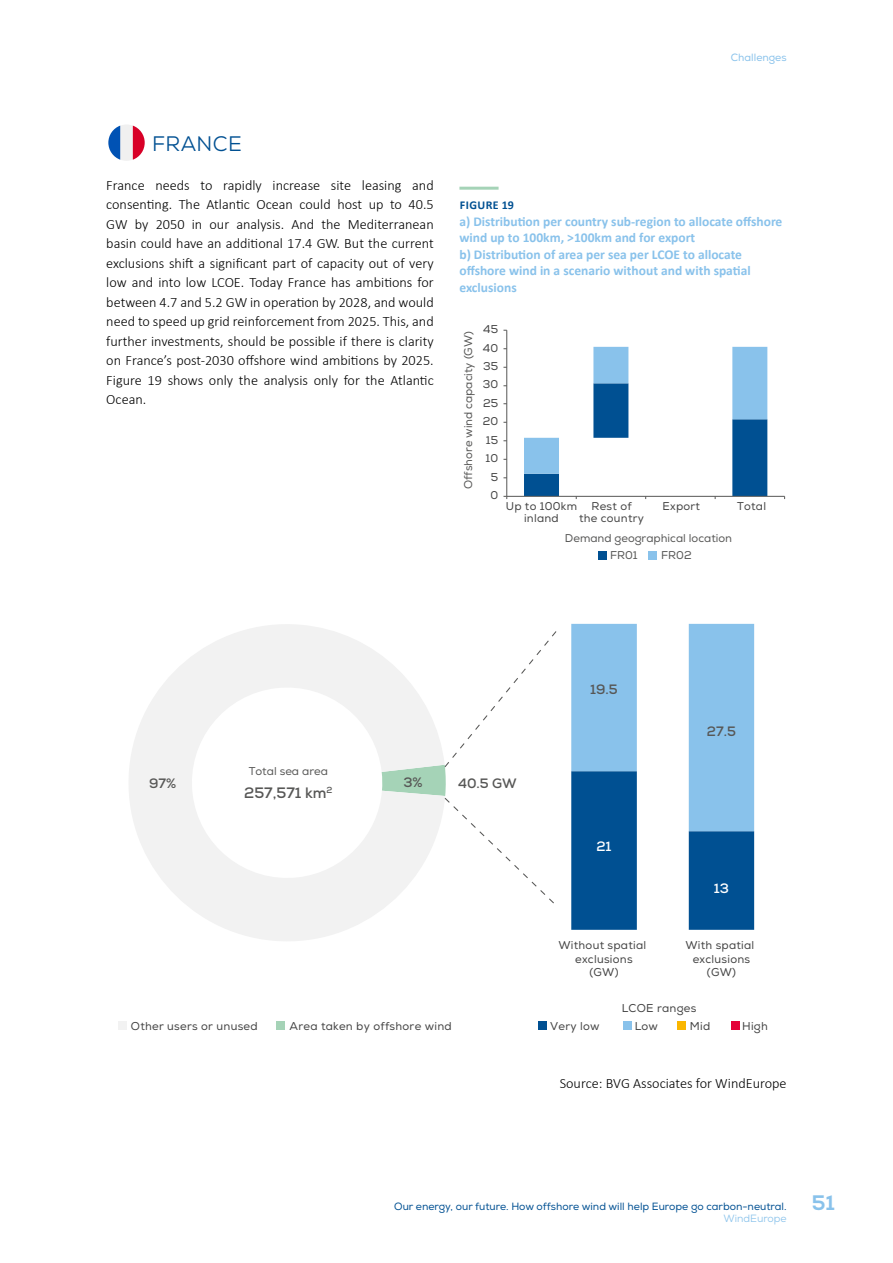
<style>
.page{position:relative;width:893px;height:1263px;background:#fff}
.page>*{position:absolute;margin:0;border:0;box-sizing:border-box;transform-origin:0 0}
.t1{font:21px "Nexa";letter-spacing:.015em;color:#005092}
.t2{font:700 15.15px "Nexa";color:#575756}
.t3{font:300 14.25px/19.5px "Calibri";color:#000;text-align:justify}
.t4{font:700 13.65px "Nexa";color:#575756}
.t5{font:700 13.65px "Nexa";color:#fff}
.t6{font:700 13.5px/16.5px "Calibri";color:#89c2eb}
.t7{font:700 12px "Calibri";letter-spacing:.04em;color:#005092}
.t8{font:11.25px/13.6px "Nexa";letter-spacing:.02em;color:#434343;text-align:center}
.t9{font:11.25px/17.5px "Nexa";color:#575756}
.t10{font:10.5px/12.6px "Nexa";color:#005092}
.t11{font:10.5px "Nexa";color:#89c2eb}
.s1{font-family:"Nexa X Bold";font-size:21px;color:#89c2eb}
.s2{color:#89c2eb}
</style>
<div class="page">
<svg style="left:108px;top:124px;width:37px;height:37px"></svg>
<svg style="left:133px;top:126px;width:12px;height:34px"></svg>
<svg style="left:108px;top:126px;width:12px;height:34px"></svg>
<div style="left:598px;top:551px;width:8px;height:8px;background:#005092"></div>
<div style="left:648px;top:551px;width:8px;height:8px;background:#89c2eb"></div>
<hr style="left:506px;top:330px;width:1px;height:166px;background:#575756">
<hr style="left:507px;top:496px;width:278px;height:1px;background:#575756">
<svg style="left:524px;top:347px;width:243px;height:152px"></svg>
<hr style="left:459px;top:187px;width:40px;height:3px;background:#a5d3b7">
<div style="left:623px;top:1021px;width:8px;height:9px;background:#89c2eb"></div>
<div style="left:731px;top:1021px;width:8px;height:9px;background:#e40138"></div>
<div style="left:538px;top:1021px;width:8px;height:9px;background:#005092"></div>
<div style="left:677px;top:1021px;width:9px;height:9px;background:#fab600"></div>
<div style="left:276px;top:1021px;width:9px;height:9px;background:#a5d3b7"></div>
<div style="left:118px;top:1021px;width:9px;height:9px;background:#f2f2f2"></div>
<svg style="left:571px;top:624px;width:183px;height:306px"></svg>
<svg style="left:129px;top:624px;width:253px;height:317px"></svg>
<svg style="left:382px;top:631px;width:175px;height:278px"></svg>
<p class="t11" style="left:731px;top:51px;width:57px">Challenges</p>
<h1 class="t1" style="left:152px;top:130px;width:91px">FRANCE</h1>
<p class="t3" style="left:106px;top:175px;width:329px">France needs to rapidly increase site leasing and consenting. The Atlantic Ocean could host up to 40.5<br>GW by 2050 in our analysis. And the Mediterranean basin could have an additional 17.4 GW. But the current exclusions shift a significant part of capacity out of very low and into low LCOE. Today France has ambitions for between 4.7 and 5.2 GW in operation by 2028, and would need to speed up grid reinforcement from 2025. This, and further investments, should be possible if there is clarity on France’s post-2030 offshore wind ambitions by 2025.<br>Figure 19 shows only the analysis only for the Atlantic Ocean.</p>
<p class="t7" style="left:460px;top:197px;width:56px">FIGURE 19</p>
<p class="t6" style="left:459px;top:213px;width:324px">a) Distribution per country sub-region to allocate offshore wind up to 100km, &gt;100km and for export<br>b) Distribution of area per sea per LCOE to allocate offshore wind in a scenario without and with spatial exclusions</p>
<p class="t9" style="left:460px;top:489px;width:159px;rotate:-90deg">Offshore wind capacity (GW)</p>
<p class="t8" style="left:483px;top:323px;width:17px">45</p>
<p class="t8" style="left:483px;top:341px;width:17px">40</p>
<p class="t8" style="left:483px;top:359px;width:17px">35</p>
<p class="t8" style="left:483px;top:378px;width:17px">30</p>
<p class="t8" style="left:483px;top:396px;width:17px">25</p>
<p class="t8" style="left:483px;top:415px;width:17px">20</p>
<p class="t8" style="left:486px;top:433px;width:14px">15</p>
<p class="t8" style="left:486px;top:452px;width:14px">10</p>
<p class="t8" style="left:491px;top:470px;width:9px">5</p>
<p class="t8" style="left:491px;top:488px;width:9px">0</p>
<p class="t8" style="left:506px;top:501px;width:73px;line-height:11.6px">Up to 100km inland</p>
<p class="t8" style="left:579px;top:501px;width:66px;line-height:11.6px">Rest of<br>the country</p>
<p class="t8" style="left:663px;top:500px;width:39px">Export</p>
<p class="t8" style="left:737px;top:500px;width:30px">Total</p>
<p class="t9" style="left:610px;top:529px;width:124px;text-indent:-45px">Demand geographical location<br>FR01</p>
<p class="t9" style="left:661px;top:547px;width:32px">FR02</p>
<p class="t4" style="left:590px;top:680px;width:29px">19.5</p>
<p class="t4" style="left:707px;top:723px;width:31px">27.5</p>
<p class="t9" style="left:249px;top:763px;width:81px">Total sea area</p>
<p class="t2" style="left:244px;top:783px;width:90px">257,571 km<sup>2</sup></p>
<p class="t4" style="left:149px;top:775px;width:29px">97%</p>
<p class="t4" style="left:403px;top:773px;width:21px">3%</p>
<p class="t4" style="left:458px;top:775px;width:60px">40.5 GW</p>
<p class="t5" style="left:596px;top:837px;width:17px">21</p>
<p class="t5" style="left:714px;top:879px;width:17px">13</p>
<p class="t8" style="left:558px;top:939px;width:89px">Without spatial exclusions (GW)</p>
<p class="t8" style="left:685px;top:939px;width:71px">With spatial exclusions (GW)</p>
<p class="t8" style="left:622px;top:1001px;width:76px">LCOE ranges</p>
<p class="t8" style="left:131px;top:1019px;width:128px">Other users or unused</p>
<p class="t8" style="left:290px;top:1019px;width:164px">Area taken by offshore wind</p>
<p class="t8" style="left:550px;top:1019px;width:51px">Very low</p>
<p class="t8" style="left:635px;top:1019px;width:25px">Low</p>
<p class="t8" style="left:690px;top:1019px;width:22px">Mid</p>
<p class="t8" style="left:742px;top:1019px;width:27px">High</p>
<p class="t3" style="left:560px;top:1073px;width:228px">Source: BVG Associates for WindEurope</p>
<p class="t10" style="left:723px;top:1200px;width:113px;text-indent:-329px">Our energy, our future. How offshore wind will help Europe go carbon-neutral. <span class="s1">51<br></span><span class="s2">WindEurope</span></p>
</div>
